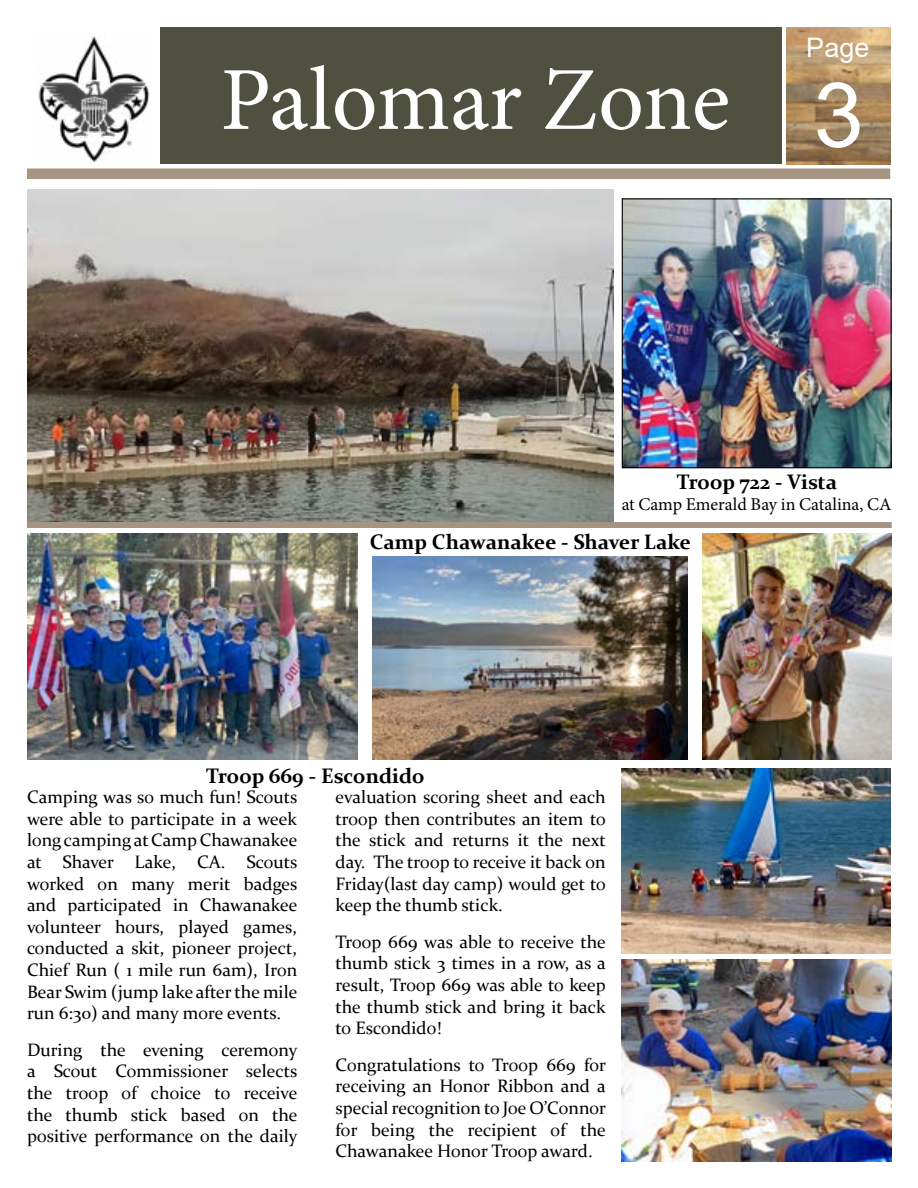
<style>
.page{position:relative;width:918px;height:1188px;background:#fff}
.page>*{position:absolute;margin:0;border:0;box-sizing:border-box;transform-origin:0 0}
.t1{font:90px "Minion Pro";letter-spacing:-.005em;color:#fff}
.t2{font:90px "Arial";color:#fff}
.t3{font:27px "Arial";color:#fff}
.t4{font:700 21px "Constantia";color:#000}
.t5{font:18px/21.6px "Constantia";color:#000;text-align:justify}
.t6{font:18px "Minion Pro";color:#000}
</style>
<div class="page">
<div style="left:27px;top:169px;width:863px;height:10px;background:#a49481"></div>
<img style="left:786px;top:27px;width:105px;height:137px">
<img style="left:38px;top:36px;width:112px;height:127px">
<div style="left:160px;top:27px;width:621px;height:137px;background:#4f5040"></div>
<img style="left:27px;top:190px;width:587px;height:332px">
<img style="left:624px;top:200px;width:266px;height:266px">
<div style="left:622px;top:198px;width:270px;height:270px;border:1px solid #000"></div>
<div style="left:27px;top:522px;width:865px;height:6px;background:#a49481"></div>
<img style="left:622px;top:768px;width:269px;height:185px">
<img style="left:27px;top:533px;width:331px;height:226px">
<img style="left:373px;top:557px;width:315px;height:202px">
<img style="left:703px;top:533px;width:189px;height:226px">
<img style="left:622px;top:959px;width:270px;height:203px">
<h1 class="t1" style="left:220px;top:40px;width:511px">Palomar Zone</h1>
<h2 class="t3" style="left:806px;top:29px;width:65px">Page</h2>
<h1 class="t2" style="left:814px;top:53px;width:52px">3</h1>
<p class="t4" style="left:677px;top:467px;width:162px">Troop 722 - Vista</p>
<p class="t6" style="left:622px;top:493px;width:271px">at Camp Emerald Bay in Catalina, CA</p>
<p class="t4" style="left:370px;top:527px;width:323px">Camp Chawanakee - Shaver Lake</p>
<p class="t4" style="left:206px;top:761px;width:220px">Troop 669 - Escondido</p>
<p class="t5" style="left:27px;top:786px;width:272px">Camping was so much fun! Scouts were able to participate in a week long camping at Camp Chawanakee at Shaver Lake, CA. Scouts worked on many merit badges and participated in Chawanakee volunteer hours, played games, conducted a skit, pioneer project, Chief Run ( 1 mile run 6am), Iron Bear Swim (jump lake after the mile run 6:30) and many more events.</p>
<p class="t5" style="left:27px;top:1038px;width:272px">During the evening ceremony a Scout Commissioner selects the troop of choice to receive the thumb stick based on the positive performance on the daily</p>
<p class="t5" style="left:336px;top:786px;width:272px">evaluation scoring sheet and each troop then contributes an item to the stick and returns it the next day. The troop to receive it back on Friday(last day camp) would get to keep the thumb stick.</p>
<p class="t5" style="left:336px;top:930px;width:272px">Troop 669 was able to receive the thumb stick 3 times in a row, as a result, Troop 669 was able to keep the thumb stick and bring it back to Escondido!</p>
<p class="t5" style="left:336px;top:1053px;width:272px">Congratulations to Troop 669 for receiving an Honor Ribbon and a special recognition to Joe O’Connor for being the recipient of the Chawanakee Honor Troop award.</p>
</div>
